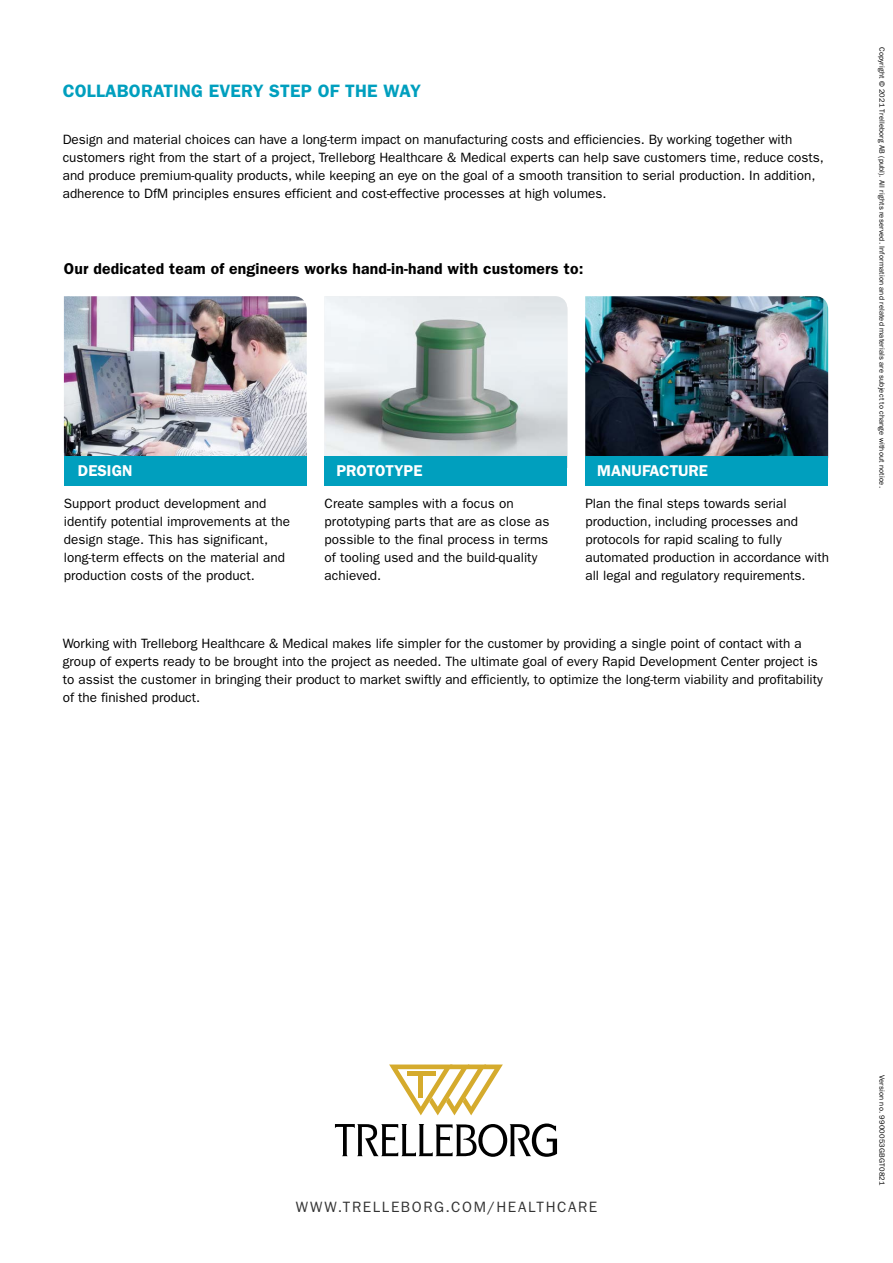
<style>
.page{position:relative;width:893px;height:1263px;background:#fff}
.page>*{position:absolute;margin:0;border:0;box-sizing:border-box;transform-origin:0 0}
.t1{font:600 18px "ITC Franklin Gothic Std";letter-spacing:.01em;color:#009fbe}
.t2{font:600 15.75px "ITC Franklin Gothic Std";letter-spacing:.01em;color:#000}
.t3{font:600 15.75px "ITC Franklin Gothic Std";color:#fff}
.t4{font:15px "ITC Franklin Gothic Std";letter-spacing:.105em;color:#000}
.t5{font:13.5px/18px "ITC Franklin Gothic Std";color:#000}
.t6{font:7.5px "ITC Franklin Gothic Std";letter-spacing:.025em;color:#000}
</style>
<div class="page">
<svg style="left:389px;top:1064px;width:114px;height:51px"></svg>
<svg style="left:335px;top:1123px;width:222px;height:34px"></svg>
<img style="left:64px;top:296px;width:243px;height:161px">
<img style="left:324px;top:296px;width:243px;height:161px">
<img style="left:585px;top:296px;width:243px;height:161px">
<div style="left:64px;top:457px;width:243px;height:29px;background:#009fbe"></div>
<div style="left:324px;top:457px;width:243px;height:29px;background:#009fbe"></div>
<div style="left:585px;top:457px;width:243px;height:29px;background:#009fbe"></div>
<p class="t1" style="left:63px;top:81px;width:360px">COLLABORATING EVERY STEP OF THE WAY</p>
<p class="t5" style="left:63px;top:131px;width:763px">Design and material choices can have a long-term impact on manufacturing costs and efficiencies. By working together with customers right from the start of a project, Trelleborg Healthcare &amp; Medical experts can help save customers time, reduce costs, and produce premium-quality products, while keeping an eye on the goal of a smooth transition to serial production. In addition, adherence to DfM principles ensures efficient and cost-effective processes at high volumes.</p>
<p class="t2" style="left:64px;top:259px;width:521px">Our dedicated team of engineers works hand-in-hand with customers to:</p>
<p class="t3" style="left:78px;top:461px;width:56px">DESIGN</p>
<p class="t3" style="left:336px;top:461px;width:88px">PROTOTYPE</p>
<p class="t3" style="left:597px;top:461px;width:112px">MANUFACTURE</p>
<p class="t5" style="left:64px;top:494px;width:228px">Support product development and identify potential improvements at the design stage. This has significant, long-term effects on the material and production costs of the product.</p>
<p class="t5" style="left:325px;top:494px;width:226px">Create samples with a focus on prototyping parts that are as close as possible to the final process in terms of tooling used and the build-quality achieved.</p>
<p class="t5" style="left:585px;top:494px;width:245px">Plan the final steps towards serial production, including processes and protocols for rapid scaling to fully automated production in accordance with all legal and regulatory requirements.</p>
<p class="t5" style="left:63px;top:635px;width:762px">Working with Trelleborg Healthcare &amp; Medical makes life simpler for the customer by providing a single point of contact with a group of experts ready to be brought into the project as needed. The ultimate goal of every Rapid Development Center project is to assist the customer in bringing their product to market swiftly and efficiently, to optimize the long-term viability and profitability of the finished product.</p>
<p class="t6" style="left:886px;top:47px;width:442px;rotate:90deg">Copyright © 2021 Trelleborg AB (publ). All rights reserved. Information and related materials are subject to change without notice.</p>
<p class="t4" style="left:296px;top:1198px;width:303px">WWW.TRELLEBORG.COM/HEALTHCARE</p>
<p class="t6" style="left:886px;top:1075px;width:112px;rotate:90deg">Version no. 9900053GBGT0821</p>
</div>
